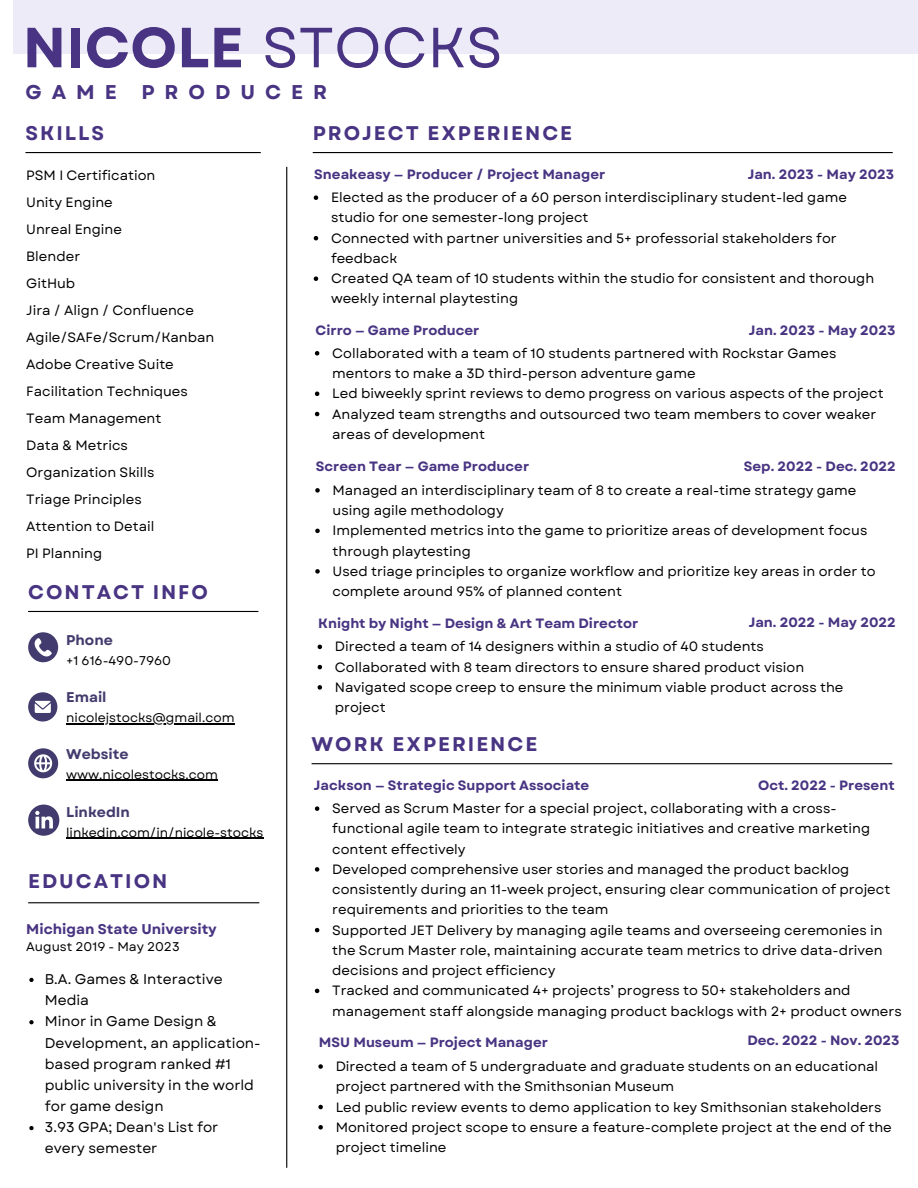
<style>
.page{position:relative;width:918px;height:1188px;background:#fff}
.page>*{position:absolute;margin:0;border:0;box-sizing:border-box;transform-origin:0 0}
.t1{font:700 56.4px "Garet";color:#483482}
.t2{font:700 19.95px "Garet";letter-spacing:.5em;color:#483482}
.t3{font:700 19.8px "Garet";letter-spacing:.1em;color:#483482}
.t4{font:14.1px/21.1px "Garet";color:#000}
.t5{font:700 14.1px "Garet";color:#423b6d}
.t6{font:700 14.1px "Garet";color:#483482}
.t7{font:13.5px/20.2px "Garet";color:#000}
.t8{font:700 13.5px "Garet";color:#483482}
.t9{font:12.75px "Garet";color:#000}
.t10{font:12.6px "Garet";color:#000}
.s1{font-weight:400}
</style>
<div class="page">
<div style="left:13px;top:0;width:905px;height:54px;background:#eeebf8"></div>
<hr style="left:286px;top:167px;width:1px;height:1001px;background:#000">
<hr style="left:313px;top:152px;width:580px;height:1px;background:#000">
<hr style="left:28px;top:902px;width:231px;height:1px;background:#000">
<hr style="left:312px;top:763px;width:580px;height:1px;background:#000">
<svg style="left:314px;top:195px;width:4px;height:5px"></svg>
<svg style="left:314px;top:236px;width:4px;height:4px"></svg>
<svg style="left:314px;top:276px;width:4px;height:5px"></svg>
<svg style="left:315px;top:488px;width:5px;height:5px"></svg>
<svg style="left:315px;top:529px;width:5px;height:4px"></svg>
<svg style="left:315px;top:569px;width:5px;height:5px"></svg>
<svg style="left:29px;top:978px;width:5px;height:4px"></svg>
<svg style="left:29px;top:1020px;width:5px;height:4px"></svg>
<svg style="left:29px;top:1126px;width:5px;height:4px"></svg>
<svg style="left:318px;top:645px;width:4px;height:4px"></svg>
<svg style="left:318px;top:665px;width:4px;height:4px"></svg>
<svg style="left:318px;top:685px;width:4px;height:5px"></svg>
<svg style="left:315px;top:806px;width:4px;height:5px"></svg>
<svg style="left:315px;top:867px;width:4px;height:5px"></svg>
<svg style="left:315px;top:928px;width:4px;height:4px"></svg>
<svg style="left:315px;top:989px;width:4px;height:4px"></svg>
<svg style="left:318px;top:1064px;width:5px;height:5px"></svg>
<svg style="left:318px;top:1105px;width:5px;height:4px"></svg>
<svg style="left:318px;top:1125px;width:5px;height:5px"></svg>
<svg style="left:315px;top:351px;width:4px;height:5px"></svg>
<svg style="left:315px;top:392px;width:4px;height:4px"></svg>
<svg style="left:315px;top:412px;width:4px;height:4px"></svg>
<hr style="left:28px;top:611px;width:230px;height:1px;background:#000">
<hr style="left:25px;top:152px;width:236px;height:1px;background:#000">
<div style="left:28px;top:692px;width:29px;height:30px;background:#423b6d;border-radius:50%"></div>
<svg style="left:35px;top:701px;width:16px;height:12px"></svg>
<div style="left:28px;top:632px;width:30px;height:30px;background:#423b6d;border-radius:50%"></div>
<svg style="left:34px;top:638px;width:18px;height:19px"></svg>
<svg style="left:28px;top:748px;width:30px;height:30px"></svg>
<svg style="left:28px;top:805px;width:31px;height:31px"></svg>
<hr style="left:66px;top:723px;width:169px;height:1px;background:#000">
<hr style="left:66px;top:780px;width:152px;height:1px;background:#000">
<hr style="left:66px;top:838px;width:198px;height:1px;background:#000">
<h1 class="t1" style="left:23px;top:7px;width:481px">NICOLE <span class="s1">STOCKS</span></h1>
<h3 class="t2" style="left:25px;top:78px;width:303px">GAME PRODUCER</h3>
<h3 class="t3" style="left:313px;top:119px;width:261px">PROJECT EXPERIENCE</h3>
<h5 class="t3" style="left:25px;top:119px;width:80px">SKILLS</h5>
<h5 class="t7" style="left:26px;top:161px;width:190px;line-height:27px">PSM I Certification<br>Unity Engine<br>Unreal Engine<br>Blender<br>GitHub<br>Jira / Align / Confluence<br>Agile/SAFe/Scrum/Kanban</h5>
<h5 class="t7" style="left:26px;top:354px;width:149px">Adobe Creative Suite</h5>
<h5 class="t7" style="left:26px;top:377px;width:163px;line-height:27px">Facilitation Techniques<br>Team Management</h5>
<h4 class="t7" style="left:26px;top:435px;width:103px">Data &amp; Metrics</h4>
<h4 class="t7" style="left:26px;top:458px;width:130px;line-height:27px">Organization Skills<br>Triage Principles<br>Attention to Detail</h4>
<h5 class="t7" style="left:26px;top:543px;width:77px">PI Planning</h5>
<h5 class="t3" style="left:28px;top:578px;width:181px">CONTACT INFO</h5>
<h4 class="t5" style="left:66px;top:630px;width:48px">Phone</h4>
<h5 class="t9" style="left:66px;top:651px;width:106px">+1 616-490-7960</h5>
<h3 class="t5" style="left:66px;top:687px;width:42px">Email</h3>
<h5 class="t9" style="left:66px;top:709px;width:170px">nicolejstocks@gmail.com</h5>
<h4 class="t5" style="left:66px;top:744px;width:64px">Website</h4>
<h5 class="t9" style="left:66px;top:765px;width:153px">www.nicolestocks.com</h5>
<h5 class="t5" style="left:66px;top:802px;width:65px">LinkedIn</h5>
<h4 class="t9" style="left:66px;top:823px;width:199px">linkedin.com/in/nicole-stocks</h4>
<h3 class="t3" style="left:28px;top:866px;width:141px">EDUCATION</h3>
<h5 class="t6" style="left:26px;top:919px;width:192px">Michigan State University</h5>
<h5 class="t10" style="left:26px;top:938px;width:155px">August 2019 - May 2023</h5>
<h4 class="t4" style="left:45px;top:969px;width:179px">B.A. Games &amp; Interactive<br>Media</h4>
<h5 class="t4" style="left:45px;top:1011px;width:217px">Minor in Game Design &amp;<br>Development, an application&shy;based program ranked #1 public university in the world for game design</h5>
<p class="t4" style="left:45px;top:1117px;width:175px">3.93 GPA; Dean's List for every semester</p>
<h4 class="t8" style="left:314px;top:165px;width:292px">Sneakeasy — Producer / Project Manager</h4>
<h4 class="t8" style="left:748px;top:165px;width:148px">Jan. 2023 - May 2023</h4>
<h5 class="t7" style="left:331px;top:187px;width:518px">Elected as the producer of a 60 person interdisciplinary student-led game studio for one semester-long project</h5>
<h5 class="t7" style="left:331px;top:228px;width:507px">Connected with partner universities and 5+ professorial stakeholders for feedback</h5>
<h5 class="t7" style="left:331px;top:268px;width:545px">Created QA team of 10 students within the studio for consistent and thorough weekly internal playtesting</h5>
<h4 class="t8" style="left:316px;top:321px;width:166px">Cirro — Game Producer</h4>
<h4 class="t8" style="left:749px;top:321px;width:148px">Jan. 2023 - May 2023</h4>
<h5 class="t7" style="left:332px;top:343px;width:506px">Collaborated with a team of 10 students partnered with Rockstar Games mentors to make a 3D third-person adventure game</h5>
<h5 class="t7" style="left:332px;top:383px;width:553px">Led biweekly sprint reviews to demo progress on various aspects of the project</h5>
<h5 class="t7" style="left:332px;top:404px;width:546px">Analyzed team strengths and outsourced two team members to cover weaker areas of development</h5>
<p class="t8" style="left:316px;top:457px;width:215px">Screen Tear — Game Producer</p>
<p class="t8" style="left:744px;top:456px;width:153px">Sep. 2022 - Dec. 2022</p>
<h5 class="t7" style="left:333px;top:480px;width:525px">Managed an interdisciplinary team of 8 to create a real-time strategy game using agile methodology</h5>
<h5 class="t7" style="left:333px;top:521px;width:536px">Implemented metrics into the game to prioritize areas of development focus through playtesting</h5>
<h3 class="t7" style="left:333px;top:561px;width:544px">Used triage principles to organize workflow and prioritize key areas in order to complete around 95% of planned content</h3>
<h4 class="t8" style="left:318px;top:613px;width:322px">Knight by Night — Design &amp; Art Team Director</h4>
<h3 class="t8" style="left:749px;top:613px;width:149px">Jan. 2022 - May 2022</h3>
<p class="t7" style="left:335px;top:637px;width:431px">Directed a team of 14 designers within a studio of 40 students</p>
<h4 class="t7" style="left:335px;top:657px;width:471px">Collaborated with 8 team directors to ensure shared product vision</h4>
<h5 class="t7" style="left:335px;top:677px;width:510px">Navigated scope creep to ensure the minimum viable product across the project</h5>
<h5 class="t3" style="left:312px;top:730px;width:227px">WORK EXPERIENCE</h5>
<p class="t8" style="left:314px;top:776px;width:277px">Jackson — Strategic Support Associate</p>
<h5 class="t8" style="left:758px;top:776px;width:138px">Oct. 2022 - Present</h5>
<h5 class="t7" style="left:332px;top:798px;width:540px">Served as Scrum Master for a special project, collaborating with a cross&shy;functional agile team to integrate strategic initiatives and creative marketing content effectively</h5>
<h5 class="t7" style="left:332px;top:859px;width:560px">Developed comprehensive user stories and managed the product backlog consistently during an 11-week project, ensuring clear communication of project requirements and priorities to the team</h5>
<h4 class="t7" style="left:332px;top:920px;width:552px;text-align:justify">Supported JET Delivery by managing agile teams and overseeing ceremonies in the Scrum Master role, maintaining accurate team metrics to drive data-driven decisions and project efficiency</h4>
<h4 class="t7" style="left:332px;top:981px;width:571px">Tracked and communicated 4+ projects’ progress to 50+ stakeholders and management staff alongside managing product backlogs with 2+ product owners</h4>
<h4 class="t8" style="left:319px;top:1033px;width:231px">MSU Museum — Project Manager</h4>
<h4 class="t8" style="left:747px;top:1031px;width:154px">Dec. 2022 - Nov. 2023</h4>
<h5 class="t7" style="left:336px;top:1056px;width:544px">Directed a team of 5 undergraduate and graduate students on an educational project partnered with the Smithsonian Museum</h5>
<h5 class="t7" style="left:336px;top:1097px;width:547px">Led public review events to demo application to key Smithsonian stakeholders</h5>
<h5 class="t7" style="left:336px;top:1117px;width:558px">Monitored project scope to ensure a feature-complete project at the end of the project timeline</h5>
</div>
